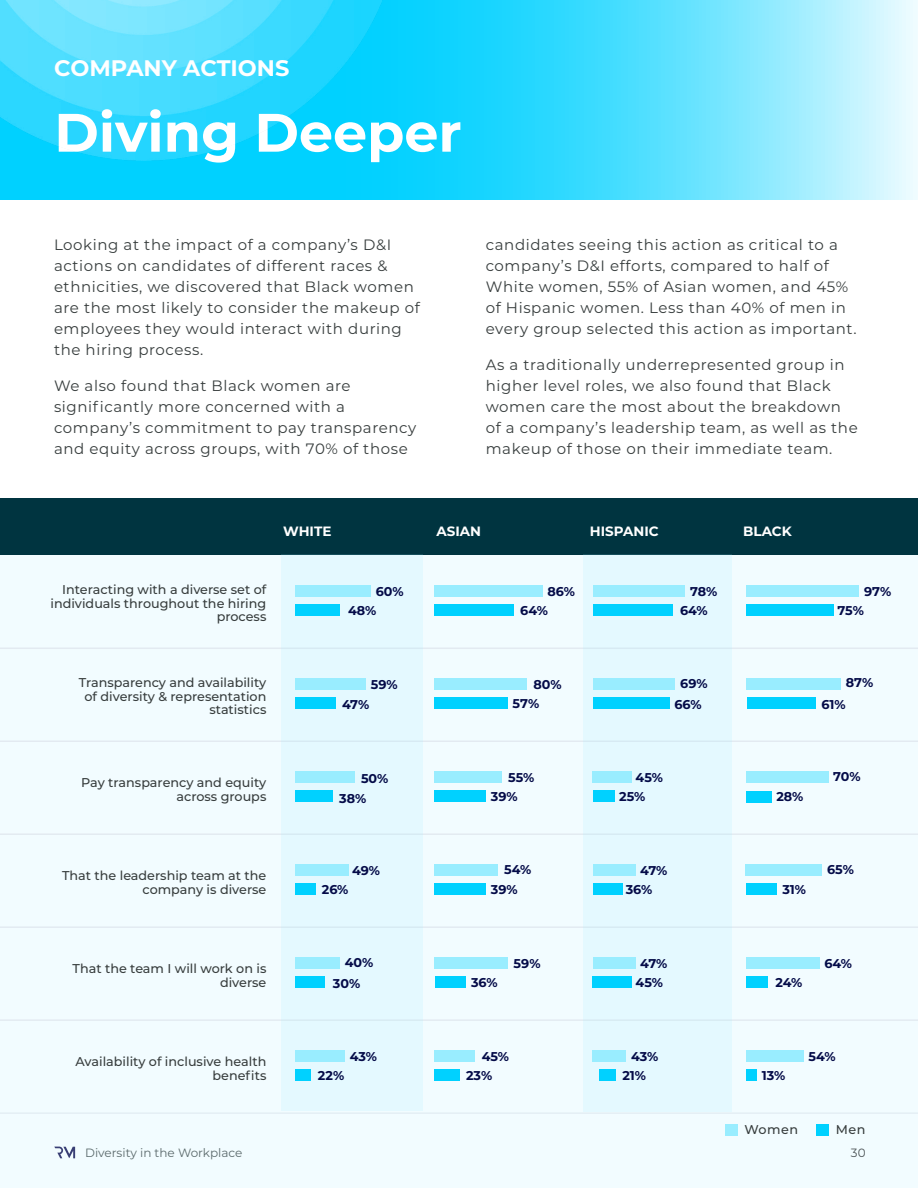
<style>
.page{position:relative;width:918px;height:1188px;background:#fff}
.page>*{position:absolute;margin:0;border:0;box-sizing:border-box;transform-origin:0 0}
.t1{font:700 54px "Montserrat";color:#fff}
.t2{font:700 22.5px "Montserrat";color:#fff}
.Body{font:15px/21px "Montserrat";letter-spacing:.04em;color:#373d3d}
.t3{font:700 13.5px "Montserrat";color:#fff}
.Body-2{font:500 12.75px/13.5px "Montserrat";color:#373d3d;text-align:right}
.t4{font:700 12.75px "Montserrat";color:#040b48}
.t5{font:12px "Montserrat";color:#373d3d}
.t6{font:12px "Montserrat";color:#231f20}
</style>
<div class="page">
<div style="left:0;top:553px;width:918px;height:635px;background:#f2fcff"></div>
<hr style="left:0;top:1019px;width:918px;height:2px;background:#c0c2d1">
<hr style="left:0;top:926px;width:918px;height:2px;background:#c0c2d1">
<hr style="left:0;top:833px;width:918px;height:2px;background:#c0c2d1">
<hr style="left:0;top:740px;width:918px;height:2px;background:#c0c2d1">
<hr style="left:0;top:648px;width:918px;height:1px;background:#c0c2d1">
<div style="left:0;top:498px;width:918px;height:57px;background:#003440"></div>
<svg style="left:0;top:0;width:918px;height:200px;background:#55e0ff"></svg>
<div style="left:282px;top:555px;width:141px;height:556px;background:#e4f9ff"></div>
<div style="left:583px;top:555px;width:149px;height:557px;background:#e4f9ff"></div>
<div style="left:295px;top:586px;width:76px;height:11px;background:#99edff"></div>
<div style="left:295px;top:605px;width:45px;height:11px;background:#00d1ff"></div>
<div style="left:435px;top:585px;width:108px;height:12px;background:#99edff"></div>
<div style="left:435px;top:605px;width:79px;height:11px;background:#00d1ff"></div>
<div style="left:593px;top:586px;width:92px;height:11px;background:#99edff"></div>
<div style="left:593px;top:605px;width:79px;height:11px;background:#00d1ff"></div>
<div style="left:746px;top:586px;width:113px;height:11px;background:#99edff"></div>
<div style="left:746px;top:605px;width:87px;height:11px;background:#00d1ff"></div>
<div style="left:295px;top:679px;width:70px;height:11px;background:#99edff"></div>
<div style="left:295px;top:698px;width:41px;height:11px;background:#00d1ff"></div>
<div style="left:435px;top:679px;width:92px;height:11px;background:#99edff"></div>
<div style="left:435px;top:698px;width:73px;height:11px;background:#00d1ff"></div>
<div style="left:593px;top:679px;width:81px;height:11px;background:#99edff"></div>
<div style="left:593px;top:698px;width:77px;height:11px;background:#00d1ff"></div>
<div style="left:746px;top:679px;width:95px;height:11px;background:#99edff"></div>
<div style="left:747px;top:698px;width:69px;height:11px;background:#00d1ff"></div>
<img style="left:0;top:0;width:401px;height:161px">
<div style="left:295px;top:772px;width:60px;height:11px;background:#99edff"></div>
<div style="left:295px;top:791px;width:38px;height:11px;background:#00d1ff"></div>
<div style="left:434px;top:771px;width:68px;height:12px;background:#99edff"></div>
<div style="left:435px;top:791px;width:51px;height:11px;background:#00d1ff"></div>
<div style="left:593px;top:772px;width:39px;height:11px;background:#99edff"></div>
<div style="left:593px;top:791px;width:21px;height:11px;background:#00d1ff"></div>
<div style="left:746px;top:772px;width:82px;height:11px;background:#99edff"></div>
<div style="left:746px;top:791px;width:26px;height:12px;background:#00d1ff"></div>
<div style="left:295px;top:865px;width:53px;height:11px;background:#99edff"></div>
<div style="left:295px;top:884px;width:20px;height:11px;background:#00d1ff"></div>
<div style="left:435px;top:865px;width:63px;height:11px;background:#99edff"></div>
<div style="left:435px;top:884px;width:51px;height:11px;background:#00d1ff"></div>
<div style="left:593px;top:865px;width:43px;height:11px;background:#99edff"></div>
<div style="left:593px;top:884px;width:29px;height:11px;background:#00d1ff"></div>
<div style="left:746px;top:865px;width:76px;height:11px;background:#99edff"></div>
<div style="left:746px;top:884px;width:30px;height:11px;background:#00d1ff"></div>
<div style="left:295px;top:958px;width:45px;height:11px;background:#99edff"></div>
<div style="left:295px;top:977px;width:30px;height:11px;background:#00d1ff"></div>
<div style="left:435px;top:958px;width:73px;height:11px;background:#99edff"></div>
<div style="left:435px;top:977px;width:30px;height:11px;background:#00d1ff"></div>
<div style="left:593px;top:958px;width:43px;height:11px;background:#99edff"></div>
<div style="left:593px;top:977px;width:39px;height:11px;background:#00d1ff"></div>
<div style="left:746px;top:958px;width:74px;height:11px;background:#99edff"></div>
<div style="left:746px;top:977px;width:22px;height:11px;background:#00d1ff"></div>
<div style="left:295px;top:1050px;width:50px;height:12px;background:#99edff"></div>
<div style="left:295px;top:1070px;width:16px;height:11px;background:#00d1ff"></div>
<div style="left:435px;top:1050px;width:40px;height:12px;background:#99edff"></div>
<div style="left:435px;top:1070px;width:25px;height:11px;background:#00d1ff"></div>
<div style="left:593px;top:1050px;width:33px;height:12px;background:#99edff"></div>
<div style="left:599px;top:1070px;width:16px;height:11px;background:#00d1ff"></div>
<div style="left:746px;top:1050px;width:57px;height:12px;background:#99edff"></div>
<div style="left:746px;top:1070px;width:11px;height:11px;background:#00d1ff"></div>
<div style="left:816px;top:1124px;width:12px;height:12px;background:#00d1ff"></div>
<div style="left:725px;top:1124px;width:12px;height:12px;background:#99edff"></div>
<h1 class="t2" style="left:54px;top:52px;width:237px">COMPANY ACTIONS</h1>
<h1 class="t1" style="left:54px;top:94px;width:409px">Diving Deeper</h1>
<p class="Body" style="left:54px;top:233px;width:367px">Looking at the impact of a company’s D&amp;I actions on candidates of different races &amp; ethnicities, we discovered that Black women are the most likely to consider the makeup of employees they would interact with during the hiring process.</p>
<p class="Body" style="left:54px;top:374px;width:364px">We also found that Black women are significantly more concerned with a company’s commitment to pay transparency and equity across groups, with 70% of those</p>
<p class="Body" style="left:486px;top:233px;width:372px">candidates seeing this action as critical to a company’s D&amp;I efforts, compared to half of White women, 55% of Asian women, and 45% of Hispanic women. Less than 40% of men in every group selected this action as important.</p>
<p class="Body" style="left:486px;top:353px;width:374px">As a traditionally underrepresented group in higher level roles, we also found that Black women care the most about the breakdown of a company’s leadership team, as well as the makeup of those on their immediate team.</p>
<p class="t3" style="left:283px;top:521px;width:50px">WHITE</p>
<p class="t3" style="left:437px;top:521px;width:46px">ASIAN</p>
<p class="t3" style="left:590px;top:521px;width:70px">HISPANIC</p>
<p class="t3" style="left:743px;top:521px;width:50px">BLACK</p>
<p class="Body-2" style="left:50px;top:583px;width:217px">Interacting with a diverse set of individuals throughout the hiring process</p>
<p class="t4" style="left:376px;top:582px;width:29px">60%</p>
<p class="t4" style="left:690px;top:582px;width:29px">78%</p>
<p class="t4" style="left:864px;top:582px;width:29px">97%</p>
<p class="t4" style="left:547px;top:582px;width:29px">86%</p>
<p class="t4" style="left:348px;top:601px;width:30px">48%</p>
<p class="t4" style="left:680px;top:601px;width:29px">64%</p>
<p class="t4" style="left:838px;top:602px;width:28px">75%</p>
<p class="t4" style="left:520px;top:602px;width:29px">64%</p>
<p class="Body-2" style="left:79px;top:676px;width:189px">Transparency and availability of diversity &amp; representation statistics</p>
<p class="t4" style="left:371px;top:675px;width:28px">59%</p>
<p class="t4" style="left:680px;top:674px;width:29px">69%</p>
<p class="t4" style="left:846px;top:673px;width:29px">87%</p>
<p class="t4" style="left:533px;top:675px;width:30px">80%</p>
<p class="t4" style="left:513px;top:695px;width:28px">57%</p>
<p class="t4" style="left:342px;top:695px;width:29px">47%</p>
<p class="t4" style="left:674px;top:695px;width:29px">66%</p>
<p class="t4" style="left:821px;top:695px;width:26px">61%</p>
<p class="Body-2" style="left:81px;top:775px;width:187px">Pay transparency and equity across groups</p>
<p class="t4" style="left:361px;top:769px;width:29px">50%</p>
<p class="t4" style="left:636px;top:768px;width:29px">45%</p>
<p class="t4" style="left:833px;top:767px;width:29px">70%</p>
<p class="t4" style="left:339px;top:789px;width:29px">38%</p>
<p class="t4" style="left:619px;top:787px;width:28px">25%</p>
<p class="t4" style="left:776px;top:787px;width:28px">28%</p>
<p class="t4" style="left:508px;top:768px;width:28px">55%</p>
<p class="t4" style="left:491px;top:787px;width:28px">39%</p>
<p class="Body-2" style="left:62px;top:868px;width:206px">That the leadership team at the company is diverse</p>
<p class="t4" style="left:352px;top:861px;width:30px">49%</p>
<p class="t4" style="left:640px;top:861px;width:29px">47%</p>
<p class="t4" style="left:827px;top:860px;width:28px">65%</p>
<p class="t4" style="left:504px;top:860px;width:29px">54%</p>
<p class="t4" style="left:491px;top:880px;width:28px">39%</p>
<p class="t4" style="left:322px;top:880px;width:28px">26%</p>
<p class="t4" style="left:626px;top:880px;width:28px">36%</p>
<p class="t4" style="left:782px;top:880px;width:25px">31%</p>
<p class="Body-2" style="left:73px;top:961px;width:195px">That the team I will work on is diverse</p>
<p class="t4" style="left:345px;top:953px;width:30px">40%</p>
<p class="t4" style="left:640px;top:954px;width:29px">47%</p>
<p class="t4" style="left:824px;top:954px;width:29px">64%</p>
<p class="t4" style="left:333px;top:975px;width:29px">30%</p>
<p class="t4" style="left:636px;top:973px;width:29px">45%</p>
<p class="t4" style="left:775px;top:973px;width:28px">24%</p>
<p class="t4" style="left:514px;top:954px;width:28px">59%</p>
<p class="t4" style="left:471px;top:973px;width:28px">36%</p>
<p class="Body-2" style="left:76px;top:1054px;width:192px">Availability of inclusive health benefits</p>
<p class="t4" style="left:350px;top:1047px;width:29px">43%</p>
<p class="t4" style="left:631px;top:1047px;width:29px">43%</p>
<p class="t4" style="left:809px;top:1047px;width:29px">54%</p>
<p class="t4" style="left:482px;top:1047px;width:29px">45%</p>
<p class="t4" style="left:466px;top:1066px;width:28px">23%</p>
<p class="t4" style="left:318px;top:1066px;width:28px">22%</p>
<p class="t4" style="left:622px;top:1066px;width:25px">21%</p>
<p class="t4" style="left:762px;top:1066px;width:25px">13%</p>
<p class="Body-2" style="left:744px;top:1122px;width:55px">Women</p>
<p class="Body-2" style="left:836px;top:1122px;width:31px">Men</p>
<p class="t5" style="left:85px;top:1145px;width:159px">Diversity in the Workplace</p>
<p class="t6" style="left:851px;top:1145px;width:16px">30</p>
</div>
